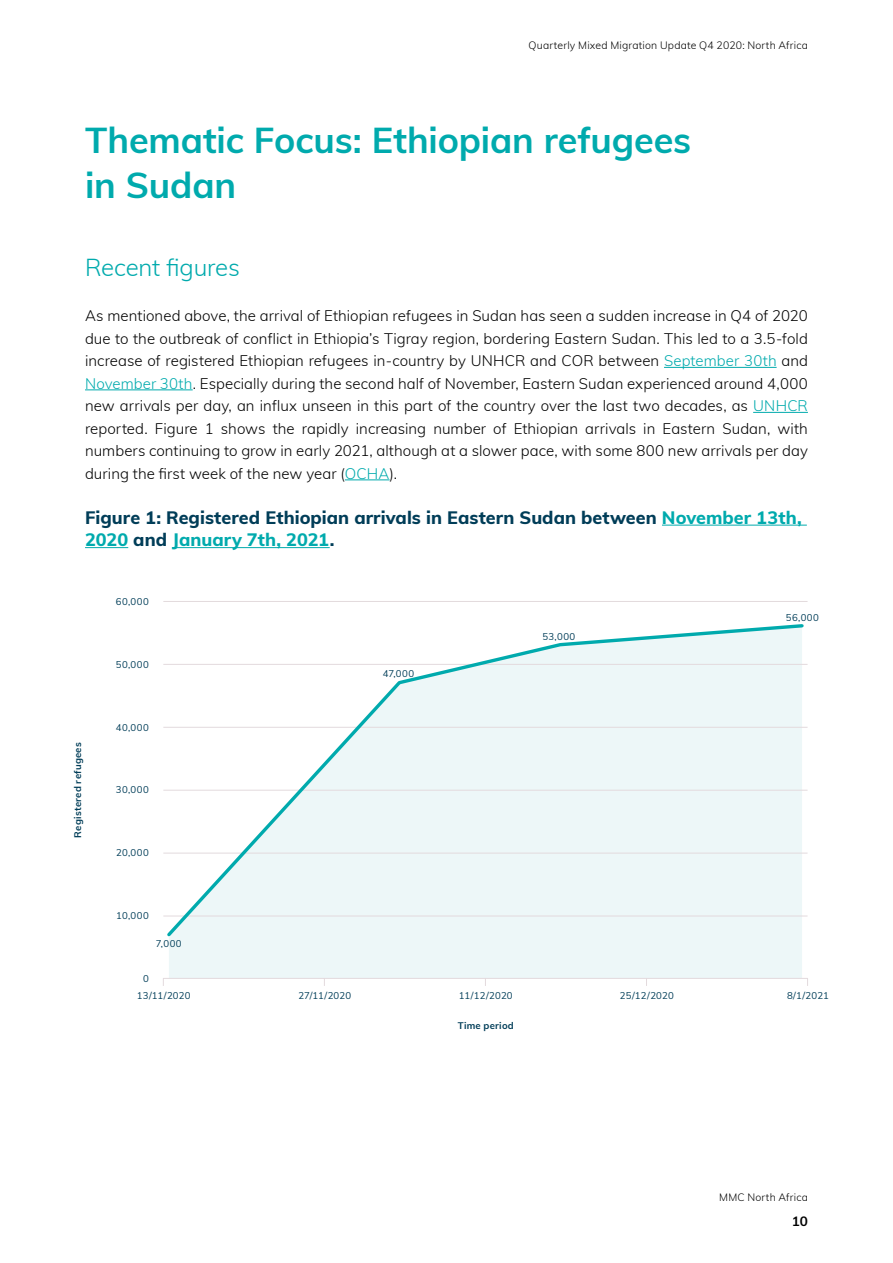
<style>
.page{position:relative;width:893px;height:1263px;background:#fff}
.page>*{position:absolute;margin:0;border:0;box-sizing:border-box;transform-origin:0 0}
.t1{font:700 36px/45px "Muli";letter-spacing:-.005em;color:#00aaad}
.t2{font:300 24px "Muli";letter-spacing:-.01em;color:#00aaad}
.t3{font:800 18px/22.5px "Muli";color:#003d58}
.t4{font:300 15px/22.5px "Muli";letter-spacing:.005em;color:#000;text-align:justify}
.t5{font:700 13.5px "Muli";color:#000}
.t6{font:300 10.5px "Muli";letter-spacing:.02em;color:#000}
.t7{font:9.6px "Muli";letter-spacing:.025em;color:#003d58}
.t8{font:700 9.6px "Muli";letter-spacing:.025em;color:#003d58}
.s1{color:#00aaad}
</style>
<div class="page">
<hr style="left:664px;top:367px;width:113px;height:1px;background:#00aaad">
<hr style="left:85px;top:389px;width:108px;height:1px;background:#00aaad">
<hr style="left:753px;top:412px;width:55px;height:1px;background:#00aaad">
<hr style="left:345px;top:479px;width:45px;height:1px;background:#00aaad">
<hr style="left:662px;top:525px;width:145px;height:1px;background:#00aaad">
<hr style="left:85px;top:547px;width:43px;height:1px;background:#00aaad">
<hr style="left:172px;top:547px;width:158px;height:1px;background:#00aaad">
<svg style="left:163px;top:601px;width:645px;height:385px"></svg>
<svg style="left:164px;top:622px;width:642px;height:317px"></svg>
<p class="t6" style="left:529px;top:37px;width:281px">Quarterly Mixed Migration Update Q4 2020: North Africa</p>
<h1 class="t1" style="left:85px;top:116px;width:608px">Thematic Focus: Ethiopian refugees in Sudan</h1>
<h2 class="t2" style="left:85px;top:250px;width:156px">Recent figures</h2>
<p class="t4" style="left:85px;top:304px;width:724px">As mentioned above, the arrival of Ethiopian refugees in Sudan has seen a sudden increase in Q4 of 2020 due to the outbreak of conflict in Ethiopia’s Tigray region, bordering Eastern Sudan. This led to a 3.5-fold increase of registered Ethiopian refugees in-country by UNHCR and COR between <span class="s1">September 30th</span> and <span class="s1">November 30th</span>. Especially during the second half of November, Eastern Sudan experienced around 4,000 new arrivals per day, an influx unseen in this part of the country over the last two decades, as <span class="s1">UNHCR </span>reported. Figure 1 shows the rapidly increasing number of Ethiopian arrivals in Eastern Sudan, with numbers continuing to grow in early 2021, although at a slower pace, with some 800 new arrivals per day during the first week of the new year (<span class="s1">OCHA</span>).</p>
<p class="t3" style="left:85px;top:505px;width:718px">Figure 1: Registered Ethiopian arrivals in Eastern Sudan between <span class="s1">November 13th,<br>2020</span> and <span class="s1">January 7th, 2021</span>.</p>
<p class="t8" style="left:71px;top:837px;width:97px;rotate:-90deg">Registered refugees</p>
<p class="t7" style="left:116px;top:594px;width:34px">60,000</p>
<p class="t7" style="left:116px;top:657px;width:34px">50,000</p>
<p class="t7" style="left:116px;top:720px;width:35px">40,000</p>
<p class="t7" style="left:116px;top:783px;width:34px">30,000</p>
<p class="t7" style="left:116px;top:845px;width:34px">20,000</p>
<p class="t7" style="left:116px;top:908px;width:34px">10,000</p>
<p class="t7" style="left:156px;top:936px;width:27px">7,000</p>
<p class="t7" style="left:143px;top:971px;width:7px">0</p>
<p class="t7" style="left:137px;top:988px;width:55px">13/11/2020</p>
<p class="t7" style="left:383px;top:666px;width:33px">47,000</p>
<p class="t7" style="left:542px;top:629px;width:34px">53,000</p>
<p class="t7" style="left:786px;top:610px;width:35px">56,000</p>
<p class="t7" style="left:298px;top:988px;width:54px">27/11/2020</p>
<p class="t7" style="left:459px;top:988px;width:55px">11/12/2020</p>
<p class="t7" style="left:620px;top:988px;width:55px">25/12/2020</p>
<p class="t7" style="left:787px;top:988px;width:43px">8/1/2021</p>
<p class="t8" style="left:458px;top:1018px;width:58px">Time period</p>
<p class="t6" style="left:719px;top:1190px;width:90px">MMC North Africa</p>
<p class="t5" style="left:792px;top:1211px;width:18px">10</p>
</div>
